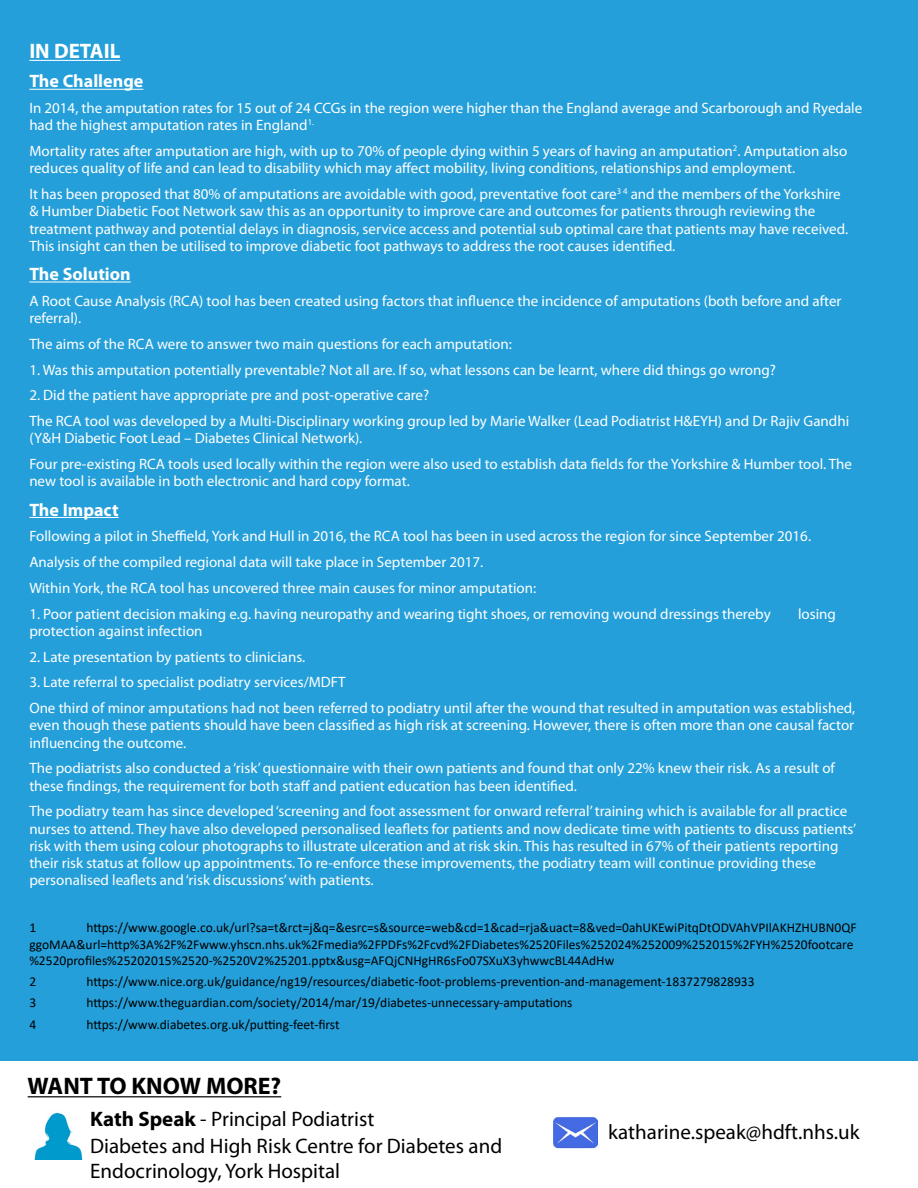
<style>
.page{position:relative;width:918px;height:1188px;background:#fff}
.page>*{position:absolute;margin:0;border:0;box-sizing:border-box;transform-origin:0 0}
.t1{font:700 24px "Myriad Pro";color:#000}
.t2{font:21px/27px "Myriad Pro";color:#000}
.t3{font:700 21px "Myriad Pro";color:#fff}
.t4{font:700 18px "Myriad Pro";color:#fff}
.t5{font:15px/17.2px "Myriad Pro";color:#fff}
.t6{font:13.5px/16.2px "Calibri";color:#000}
.s1{font-weight:700}
</style>
<div class="page">
<div style="left:0;top:0;width:918px;height:1060px;background:#249fda"></div>
<hr style="left:29px;top:60px;width:91px;height:1px;background:#fff">
<hr style="left:29px;top:89px;width:114px;height:1px;background:#fff">
<hr style="left:29px;top:282px;width:102px;height:1px;background:#fff">
<hr style="left:29px;top:517px;width:90px;height:1px;background:#fff">
<img style="left:34px;top:1112px;width:48px;height:47px">
<img style="left:554px;top:1117px;width:43px;height:32px">
<hr style="left:28px;top:1096px;width:253px;height:1px;background:#000">
<h2 class="t3" style="left:29px;top:38px;width:93px">IN DETAIL</h2>
<p class="t4" style="left:29px;top:70px;width:116px">The Challenge</p>
<p class="t5" style="left:29px;top:99px;width:834px">In 2014, the amputation rates for 15 out of 24 CCGs in the region were higher than the England average and Scarborough and Ryedale had the highest amputation rates in England<sup>1.</sup></p>
<p class="t5" style="left:29px;top:142px;width:820px">Mortality rates after amputation are high, with up to 70% of people dying within 5 years of having an amputation<sup>2</sup>. Amputation also reduces quality of life and can lead to disability which may affect mobility, living conditions, relationships and employment.</p>
<p class="t5" style="left:29px;top:185px;width:820px">It has been proposed that 80% of amputations are avoidable with good, preventative foot care<sup>3</sup> <sup>4</sup> and the members of the Yorkshire &amp; Humber Diabetic Foot Network saw this as an opportunity to improve care and outcomes for patients through reviewing the treatment pathway and potential delays in diagnosis, service access and potential sub optimal care that patients may have received.<br>This insight can then be utilised to improve diabetic foot pathways to address the root causes identified.</p>
<p class="t4" style="left:29px;top:262px;width:103px">The Solution</p>
<p class="t5" style="left:29px;top:292px;width:814px">A Root Cause Analysis (RCA) tool has been created using factors that influence the incidence of amputations (both before and after referral).</p>
<p class="t5" style="left:29px;top:335px;width:484px">The aims of the RCA were to answer two main questions for each amputation:</p>
<p class="t5" style="left:29px;top:361px;width:748px">1. Was this amputation potentially preventable? Not all are. If so, what lessons can be learnt, where did things go wrong?</p>
<p class="t5" style="left:29px;top:382px;width:821px;line-height:25.8px">2. Did the patient have appropriate pre and post-operative care?<br>The RCA tool was developed by a Multi-Disciplinary working group led by Marie Walker (Lead Podiatrist H&amp;EYH) and Dr Rajiv Gandhi</p>
<p class="t5" style="left:29px;top:425px;width:824px;line-height:25.8px">(Y&amp;H Diabetic Foot Lead – Diabetes Clinical Network).<br>Four pre-existing RCA tools used locally within the region were also used to establish data fields for the Yorkshire &amp; Humber tool. The</p>
<p class="t5" style="left:29px;top:473px;width:382px">new tool is available in both electronic and hard copy format.</p>
<p class="t4" style="left:29px;top:498px;width:91px">The Impact</p>
<p class="t5" style="left:29px;top:523px;width:783px;line-height:25.8px">Following a pilot in Sheffield, York and Hull in 2016, the RCA tool has been in used across the region for since September 2016.<br>Analysis of the compiled regional data will take place in September 2017.<br>Within York, the RCA tool has uncovered three main causes for minor amputation:</p>
<p class="t5" style="left:29px;top:605px;width:743px">1. Poor patient decision making e.g. having neuropathy and wearing tight shoes, or removing wound dressings thereby</p>
<p class="t5" style="left:798px;top:605px;width:39px">losing</p>
<p class="t5" style="left:29px;top:622px;width:175px">protection against infection</p>
<p class="t5" style="left:29px;top:648px;width:277px">2. Late presentation by patients to clinicians.</p>
<p class="t5" style="left:29px;top:669px;width:827px;line-height:25.8px">3. Late referral to specialist podiatry services/MDFT<br>One third of minor amputations had not been referred to podiatry until after the wound that resulted in amputation was established,</p>
<p class="t5" style="left:29px;top:717px;width:826px">even though these patients should have been classified as high risk at screening. However, there is often more than one causal factor influencing the outcome.</p>
<p class="t5" style="left:29px;top:760px;width:807px">The podiatrists also conducted a ‘risk’ questionnaire with their own patients and found that only 22% knew their risk. As a result of these findings, the requirement for both staff and patient education has been identified.</p>
<p class="t5" style="left:29px;top:803px;width:829px">The podiatry team has since developed ‘screening and foot assessment for onward referral’ training which is available for all practice nurses to attend. They have also developed personalised leaflets for patients and now dedicate time with patients to discuss patients’ risk with them using colour photographs to illustrate ulceration and at risk skin. This has resulted in 67% of their patients reporting their risk status at follow up appointments. To re-enforce these improvements, the podiatry team will continue providing these personalised leaflets and ‘risk discussions’ with patients.</p>
<p class="t6" style="left:29px;top:920px;width:8px">1</p>
<p class="t6" style="left:29px;top:920px;width:829px;text-indent:57px">https://www.google.co.uk/url?sa=t&amp;rct=j&amp;q=&amp;esrc=s&amp;source=web&amp;cd=1&amp;cad=rja&amp;uact=8&amp;ved=0ahUKEwiPitqDtODVAhVPIlAKHZHUBN0QF ggoMAA&amp;url=http%3A%2F%2Fwww.yhscn.nhs.uk%2Fmedia%2FPDFs%2Fcvd%2FDiabetes%2520Files%252024%252009%252015%2FYH%2520footcare %2520profiles%25202015%2520-%2520V2%25201.pptx&amp;usg=AFQjCNHgHR6sFo07SXuX3yhwwcBL44AdHw</p>
<p class="t6" style="left:29px;top:973px;width:8px">2</p>
<p class="t6" style="left:86px;top:973px;width:670px">https://www.nice.org.uk/guidance/ng19/resources/diabetic-foot-problems-prevention-and-management-1837279828933</p>
<p class="t6" style="left:29px;top:994px;width:8px">3</p>
<p class="t6" style="left:86px;top:994px;width:488px">https://www.theguardian.com/society/2014/mar/19/diabetes-unnecessary-amputations</p>
<p class="t6" style="left:29px;top:1016px;width:8px">4</p>
<p class="t6" style="left:86px;top:1016px;width:255px">https://www.diabetes.org.uk/putting-feet-first</p>
<h1 class="t1" style="left:28px;top:1071px;width:255px">WANT TO KNOW MORE?</h1>
<h2 class="t2" style="left:90px;top:1106px;width:413px"><span class="s1">Kath Speak</span> - Principal Podiatrist<br>Diabetes and High Risk Centre for Diabetes and</h2>
<h2 class="t2" style="left:90px;top:1157px;width:251px">Endocrinology, York Hospital</h2>
<h2 class="t2" style="left:608px;top:1118px;width:253px">katharine.speak@hdft.nhs.uk</h2>
</div>
